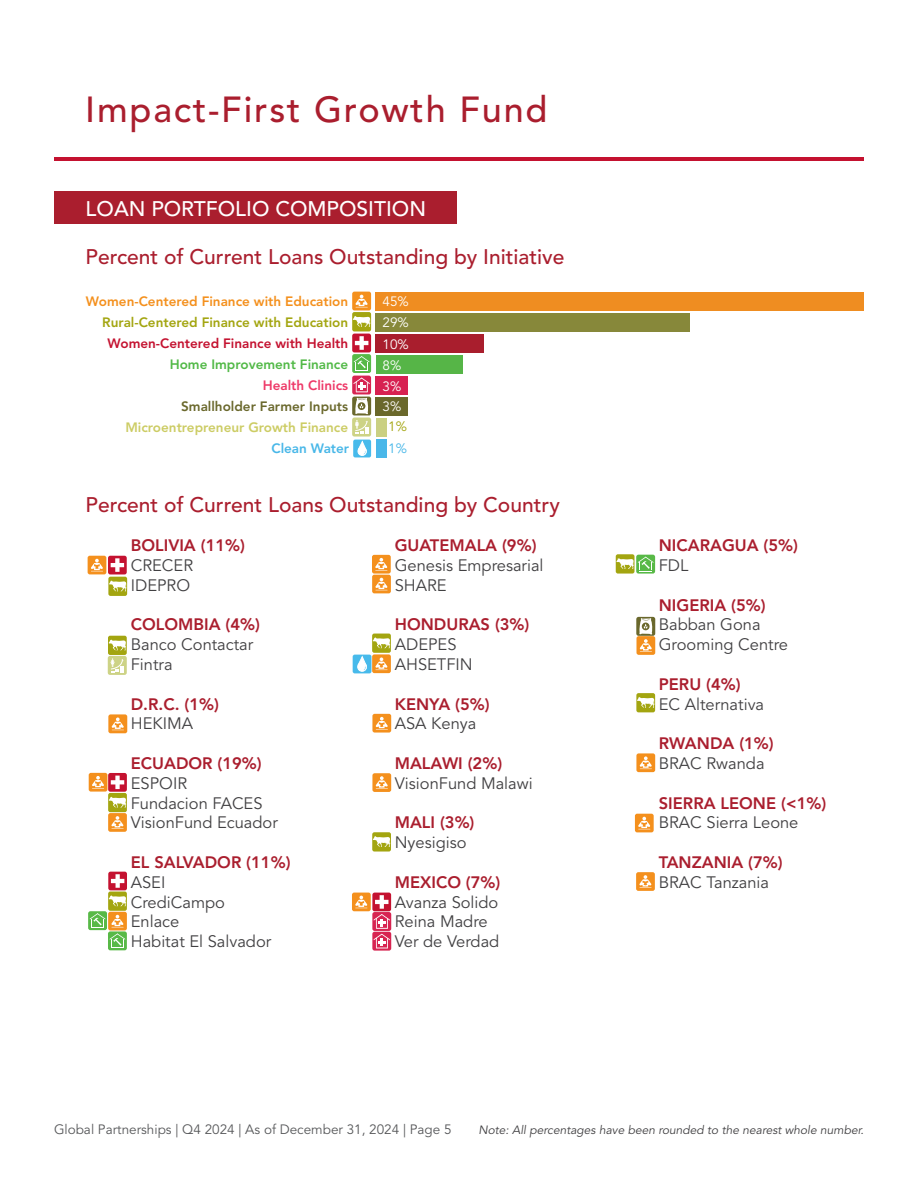
<style>
.page{position:relative;width:918px;height:1188px;background:#fff}
.page>*{position:absolute;margin:0;border:0;box-sizing:border-box;transform-origin:0 0}
.t1{font:500 36px "Avenir LT Std";letter-spacing:.05em;color:#aa1e2e}
.t2{font:500 21px "Avenir LT Std";color:#aa1e2e}
.t3{font:500 21px "Avenir LT Std";color:#fff}
.t4{font:16.5px/19.8px "Avenir LT Std";color:#414042}
.t5{font:800 16.5px "Avenir LT Std";color:#aa1e2e}
.t6{font:13.5px "Avenir LT Std";color:#58595b}
.t7{font:800 13.5px "Avenir LT Std";color:#f4901d}
.t8{font:800 13.5px "Avenir LT Std";color:#a3a510}
.t9{font:800 13.5px "Avenir LT Std";color:#c41230}
.t10{font:800 13.5px "Avenir LT Std";color:#cccc64}
.t11{font:800 13.5px "Avenir LT Std";color:#6a682c}
.t12{font:800 13.5px "Avenir LT Std";color:#52b947}
.t13{font:13.5px/21px "Avenir LT Std";color:#fff}
.t14{font:800 13.5px "Avenir LT Std";color:#ee3968}
.t15{font:800 13.5px "Avenir LT Std";color:#48b7e8}
.t16{font:13.5px "Avenir LT Std";color:#a3a510}
.t17{font:13.5px "Avenir LT Std";color:#48b7e8}
.t18{font:italic 12px "Avenir LT Std";color:#414042}
</style>
<div class="page">
<div style="left:376px;top:439px;width:10px;height:19px;background:#49b7e9"></div>
<div style="left:376px;top:418px;width:10px;height:19px;background:#cad082"></div>
<div style="left:376px;top:397px;width:32px;height:19px;background:#6a682b"></div>
<div style="left:376px;top:376px;width:32px;height:19px;background:#d72151"></div>
<div style="left:376px;top:355px;width:86px;height:19px;background:#56b547"></div>
<div style="left:376px;top:334px;width:108px;height:19px;background:#a91e2d"></div>
<div style="left:376px;top:313px;width:314px;height:19px;background:#87883a"></div>
<div style="left:376px;top:292px;width:488px;height:19px;background:#ef8d21"></div>
<svg style="left:353px;top:440px;width:18px;height:17px"></svg>
<div style="left:358px;top:447px;width:8px;height:9px;border:1px solid #fff;border-radius:50%"></div>
<svg style="left:352px;top:292px;width:19px;height:163px"></svg>
<hr style="left:54px;top:157px;width:810px;height:4px;background:#c41230">
<div style="left:54px;top:192px;width:402px;height:32px;background:#aa1e2e"></div>
<svg style="left:88px;top:556px;width:39px;height:40px"></svg>
<svg style="left:108px;top:636px;width:19px;height:39px"></svg>
<svg style="left:108px;top:714px;width:19px;height:19px"></svg>
<svg style="left:89px;top:773px;width:38px;height:59px"></svg>
<svg style="left:88px;top:872px;width:39px;height:78px"></svg>
<svg style="left:115px;top:939px;width:7px;height:7px"></svg>
<svg style="left:372px;top:555px;width:19px;height:38px"></svg>
<div style="left:353px;top:655px;width:18px;height:18px;background:#47baeb;border-radius:2px"></div>
<svg style="left:358px;top:634px;width:33px;height:39px"></svg>
<svg style="left:372px;top:714px;width:19px;height:19px"></svg>
<svg style="left:372px;top:773px;width:19px;height:19px"></svg>
<svg style="left:372px;top:832px;width:19px;height:20px"></svg>
<svg style="left:352px;top:893px;width:39px;height:58px"></svg>
<svg style="left:616px;top:554px;width:39px;height:20px"></svg>
<svg style="left:636px;top:617px;width:19px;height:38px"></svg>
<svg style="left:636px;top:693px;width:19px;height:19px"></svg>
<svg style="left:636px;top:753px;width:19px;height:19px"></svg>
<svg style="left:635px;top:814px;width:19px;height:18px"></svg>
<svg style="left:636px;top:872px;width:19px;height:19px"></svg>
<h1 class="t1" style="left:85px;top:89px;width:464px">Impact-First Growth Fund</h1>
<p class="t3" style="left:86px;top:197px;width:342px">LOAN PORTFOLIO COMPOSITION</p>
<p class="t2" style="left:86px;top:245px;width:480px">Percent of Current Loans Outstanding by Initiative</p>
<p class="t7" style="left:86px;top:293px;width:264px">Women-Centered Finance with Education</p>
<p class="t8" style="left:102px;top:314px;width:248px">Rural-Centered Finance with Education</p>
<p class="t9" style="left:107px;top:335px;width:242px">Women-Centered Finance with Health</p>
<p class="t12" style="left:170px;top:356px;width:180px">Home Improvement Finance</p>
<p class="t14" style="left:263px;top:377px;width:87px">Health Clinics</p>
<p class="t11" style="left:181px;top:398px;width:168px">Smallholder Farmer Inputs</p>
<p class="t10" style="left:125px;top:419px;width:224px">Microentrepreneur Growth Finance</p>
<p class="t15" style="left:271px;top:440px;width:79px">Clean Water</p>
<p class="t13" style="left:383px;top:292px;width:28px">45%<br>29%<br>10%<br>8%<br>3%</p>
<p class="t13" style="left:383px;top:396px;width:20px">3%</p>
<p class="t17" style="left:388px;top:441px;width:20px">1%</p>
<p class="t16" style="left:388px;top:419px;width:20px">1%</p>
<p class="t2" style="left:86px;top:493px;width:476px">Percent of Current Loans Outstanding by Country</p>
<p class="t5" style="left:395px;top:536px;width:143px">GUATEMALA (9%)</p>
<p class="t4" style="left:395px;top:556px;width:150px">Genesis Empresarial<br>SHARE</p>
<p class="t5" style="left:395px;top:615px;width:136px">HONDURAS (3%)</p>
<p class="t4" style="left:395px;top:635px;width:80px">ADEPES<br>AHSETFIN</p>
<p class="t5" style="left:395px;top:694px;width:96px">KENYA (5%)</p>
<p class="t4" style="left:395px;top:714px;width:83px">ASA Kenya</p>
<p class="t5" style="left:395px;top:753px;width:109px">MALAWI (2%)</p>
<p class="t4" style="left:395px;top:774px;width:139px">VisionFund Malawi</p>
<p class="t5" style="left:395px;top:813px;width:81px">MALI (3%)</p>
<p class="t4" style="left:395px;top:833px;width:73px">Nyesigiso</p>
<p class="t5" style="left:395px;top:872px;width:107px">MEXICO (7%)</p>
<p class="t4" style="left:395px;top:892px;width:106px">Avanza Solido<br>Reina Madre<br>Ver de Verdad</p>
<p class="t5" style="left:131px;top:536px;width:116px">BOLIVIA (11%)</p>
<p class="t4" style="left:131px;top:556px;width:64px">CRECER<br>IDEPRO</p>
<p class="t5" style="left:131px;top:615px;width:131px">COLOMBIA (4%)</p>
<p class="t4" style="left:131px;top:635px;width:124px">Banco Contactar<br>Fintra</p>
<p class="t5" style="left:131px;top:694px;width:90px">D.R.C. (1%)</p>
<p class="t4" style="left:131px;top:714px;width:64px">HEKIMA</p>
<p class="t5" style="left:131px;top:753px;width:133px">ECUADOR (19%)</p>
<p class="t4" style="left:131px;top:774px;width:149px">ESPOIR<br>Fundacion FACES<br>VisionFund Ecuador</p>
<p class="t5" style="left:131px;top:852px;width:161px">EL SALVADOR (11%)</p>
<p class="t4" style="left:131px;top:873px;width:142px">ASEI<br>CrediCampo<br>Enlace<br>Habitat El Salvador</p>
<p class="t5" style="left:659px;top:536px;width:141px">NICARAGUA (5%)</p>
<p class="t4" style="left:659px;top:556px;width:31px">FDL</p>
<p class="t5" style="left:659px;top:595px;width:108px">NIGERIA (5%)</p>
<p class="t4" style="left:659px;top:615px;width:131px">Babban Gona<br>Grooming Centre</p>
<p class="t5" style="left:659px;top:674px;width:83px">PERU (4%)</p>
<p class="t4" style="left:659px;top:694px;width:107px">EC Alternativa</p>
<p class="t5" style="left:659px;top:734px;width:117px">RWANDA (1%)</p>
<p class="t4" style="left:659px;top:754px;width:107px">BRAC Rwanda</p>
<p class="t5" style="left:659px;top:793px;width:169px">SIERRA LEONE (&lt;1%)</p>
<p class="t4" style="left:659px;top:813px;width:141px">BRAC Sierra Leone</p>
<p class="t5" style="left:659px;top:852px;width:126px">TANZANIA (7%)</p>
<p class="t4" style="left:659px;top:873px;width:112px">BRAC Tanzania</p>
<p class="t6" style="left:54px;top:1122px;width:399px">Global Partnerships | Q4 2024 | As of December 31, 2024 | Page 5</p>
<p class="t18" style="left:478px;top:1123px;width:387px">Note: All percentages have been rounded to the nearest whole number.</p>
</div>
